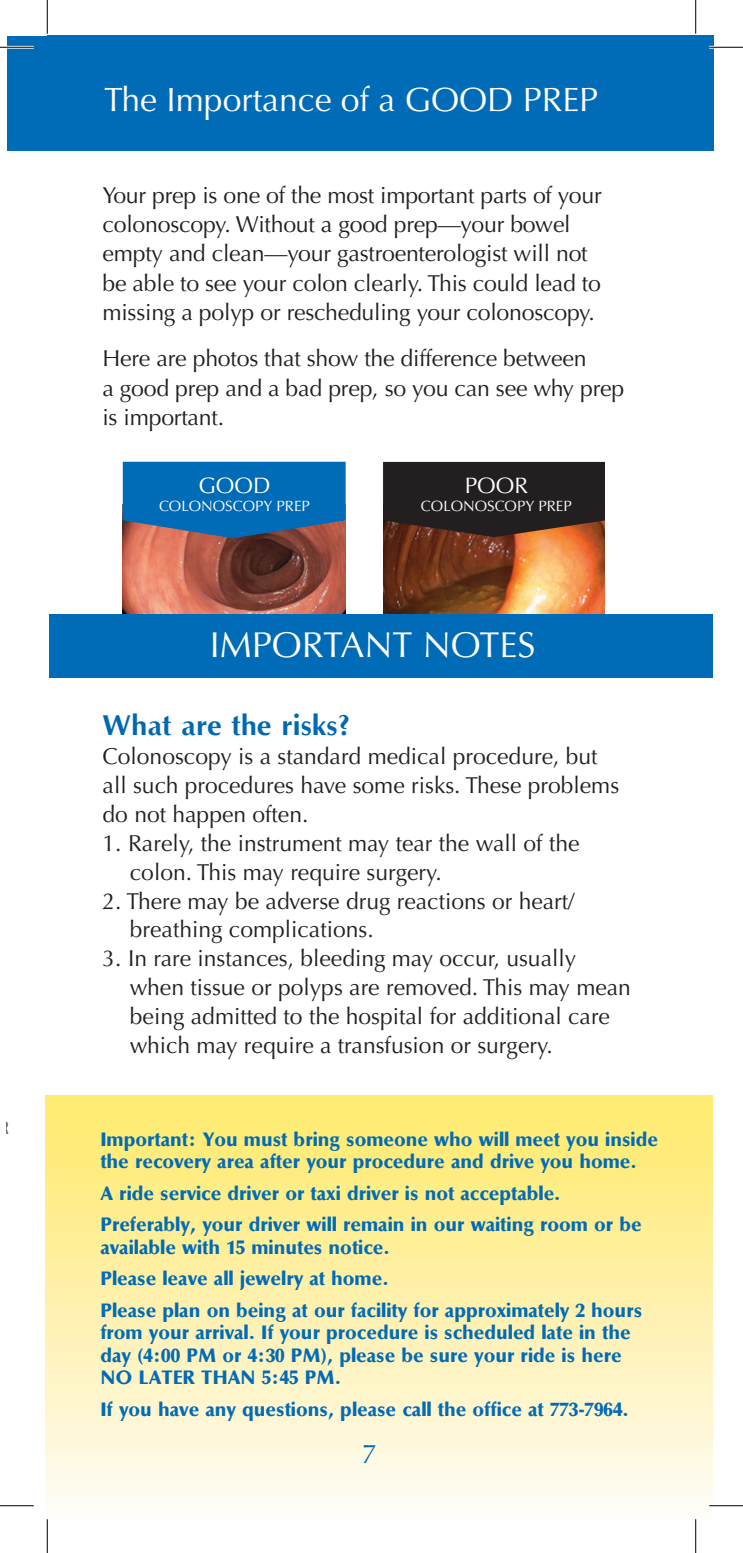
<style>
.page{position:relative;width:743px;height:1553px;background:#fff}
.page>*{position:absolute;margin:0;border:0;box-sizing:border-box;transform-origin:0 0}
.t1{font:36px "Optima";color:#fff}
.t2{font:33.75px "Optima";color:#fff}
.t3{font:700 29.25px "Optane";color:#0168b3}
.t4{font:27px "Optima";color:#006bb6}
.t5{font:23.18px/29px "Optima";color:#231f20}
.t6{font:22.28px "Optima";color:#fff}
.t7{font:800 20.03px/22.5px "Optane";letter-spacing:-.015em;color:#006bb6}
.t8{font:14.85px "Optima";color:#fff}
.t9{font:14.4px "Oswald";color:#636366}
</style>
<div class="page">
<div style="left:46px;top:1095px;width:666px;height:426px;background:linear-gradient(to bottom,#ffe969,#fefbf7)"></div>
<img style="left:123px;top:538px;width:222px;height:76px">
<img style="left:383px;top:537px;width:222px;height:77px">
<svg style="left:123px;top:462px;width:222px;height:76px;background:#1469a9"></svg>
<svg style="left:383px;top:462px;width:222px;height:75px;background:#2f2320"></svg>
<div style="left:49px;top:614px;width:663px;height:64px;background:#006bb6"></div>
<div style="left:47px;top:35px;width:666px;height:116px;background:#006bb6"></div>
<div style="left:7px;top:37px;width:40px;height:114px;background:#006bb6"></div>
<hr style="left:0;top:46px;width:34px;height:3px;background:#fff">
<hr style="left:709px;top:46px;width:33px;height:3px;background:#fff">
<hr style="left:709px;top:1504px;width:33px;height:3px;background:#fff">
<hr style="left:46px;top:1519px;width:3px;height:33px;background:#fff">
<hr style="left:694px;top:1519px;width:3px;height:33px;background:#fff">
<hr style="left:0;top:47px;width:34px;height:1px;background:#000">
<hr style="left:709px;top:47px;width:33px;height:1px;background:#000">
<hr style="left:0;top:1505px;width:34px;height:1px;background:#000">
<hr style="left:709px;top:1505px;width:33px;height:1px;background:#000">
<hr style="left:47px;top:0;width:1px;height:34px;background:#000">
<hr style="left:47px;top:1519px;width:1px;height:33px;background:#000">
<hr style="left:695px;top:0;width:1px;height:34px;background:#000">
<hr style="left:695px;top:1519px;width:1px;height:33px;background:#000">
<p class="t9" style="left:1px;top:1117px;width:9px">R</p>
<p class="t2" style="left:104px;top:80px;width:495px">The Importance of a GOOD PREP</p>
<p class="t5" style="left:102px;top:180px;width:500px">Your prep is one of the most important parts of your colonoscopy. Without a good prep—your bowel empty and clean—your gastroenterologist will not be able to see your colon clearly. This could lead to missing a polyp or rescheduling your colonoscopy.</p>
<p class="t5" style="left:102px;top:344px;width:485px">Here are photos that show the difference between</p>
<p class="t5" style="left:102px;top:373px;width:523px">a good prep and a bad prep, so you can see why prep is important.</p>
<p class="t6" style="left:198px;top:472px;width:74px">GOOD</p>
<p class="t8" style="left:159px;top:497px;width:152px">COLONOSCOPY PREP</p>
<p class="t6" style="left:464px;top:472px;width:65px">POOR</p>
<p class="t8" style="left:421px;top:497px;width:152px">COLONOSCOPY PREP</p>
<h1 class="t1" style="left:210px;top:624px;width:327px">IMPORTANT NOTES</h1>
<p class="t3" style="left:103px;top:707px;width:250px">What are the risks?</p>
<p class="t5" style="left:103px;top:741px;width:496px">Colonoscopy is a standard medical procedure, but</p>
<p class="t5" style="left:103px;top:770px;width:518px">all such procedures have some risks. These problems do not happen often.</p>
<p class="t5" style="left:130px;top:828px;width:451px;text-indent:-27px">1. Rarely, the instrument may tear the wall of the colon. This may require surgery.</p>
<p class="t5" style="left:130px;top:886px;width:446px;text-indent:-27px">2. There may be adverse drug reactions or heart/ breathing complications.</p>
<p class="t5" style="left:130px;top:944px;width:502px;text-indent:-27px">3. In rare instances, bleeding may occur, usually when tissue or polyps are removed. This may mean being admitted to the hospital for additional care which may require a transfusion or surgery.</p>
<p class="t7" style="left:100px;top:1128px;width:559px">Important: You must bring someone who will meet you inside the recovery area after your procedure and drive you home.</p>
<p class="t7" style="left:100px;top:1182px;width:462px">A ride service driver or taxi driver is not acceptable.</p>
<p class="t7" style="left:100px;top:1213px;width:543px">Preferably, your driver will remain in our waiting room or be available with 15 minutes notice.</p>
<p class="t7" style="left:100px;top:1267px;width:290px">Please leave all jewelry at home.</p>
<p class="t7" style="left:100px;top:1299px;width:543px">Please plan on being at our facility for approximately 2 hours from your arrival. If your procedure is scheduled late in the</p>
<p class="t7" style="left:100px;top:1344px;width:523px">day (4:00 PM or 4:30 PM), please be sure your ride is here</p>
<p class="t7" style="left:100px;top:1366px;width:242px">NO LATER THAN 5:45 PM.</p>
<p class="t7" style="left:100px;top:1398px;width:530px">If you have any questions, please call the office at 773-7964.</p>
<p class="t4" style="left:361px;top:1438px;width:17px">7</p>
</div>
